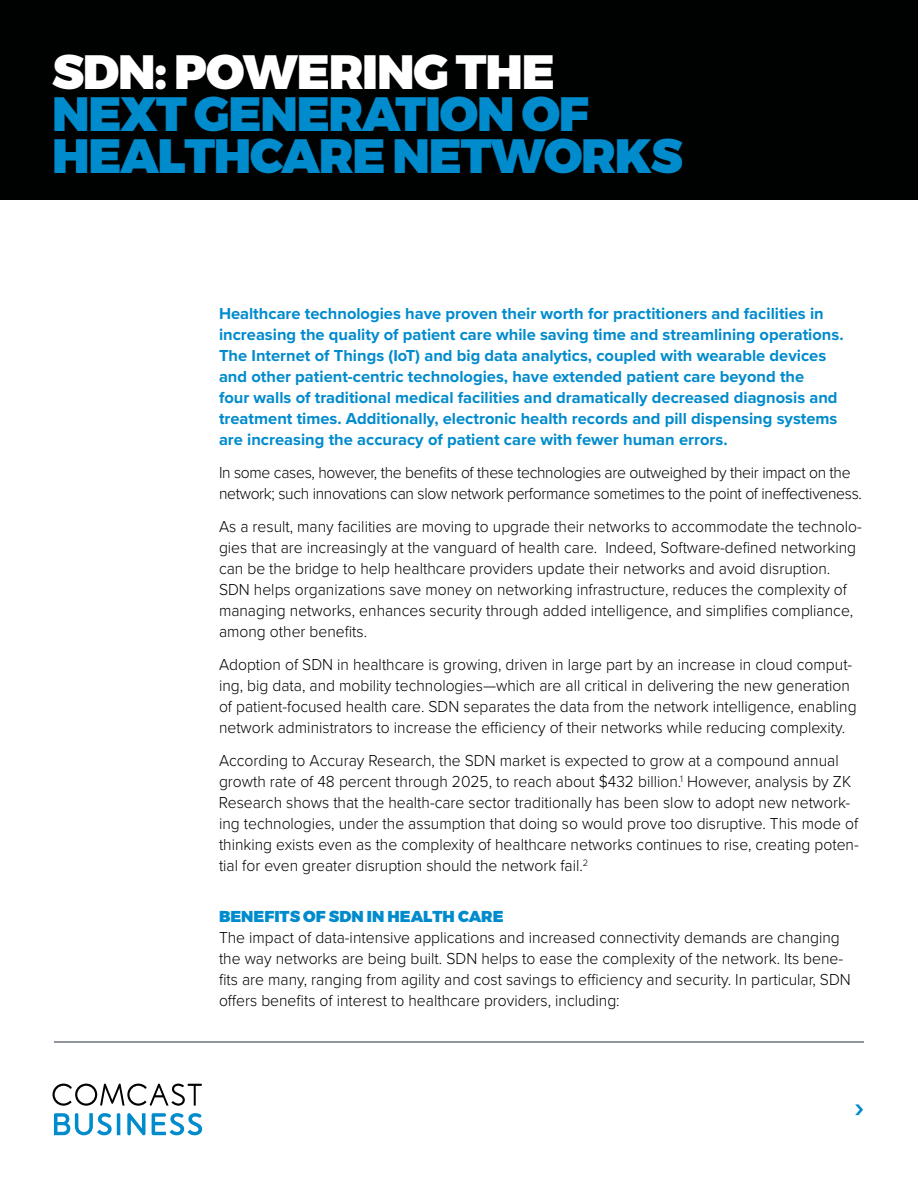
<style>
.page{position:relative;width:918px;height:1188px;background:#fff}
.page>*{position:absolute;margin:0;border:0;box-sizing:border-box;transform-origin:0 0}
.t1{font:900 48px/42px "Montserrat";letter-spacing:-.025em;color:#008bcd}
.t2{font:900 48px "Montserrat";letter-spacing:-.025em;color:#fff}
.t3{font:700 30px "Proxima Nova";color:#008bcd;scale:.95 1}
.t4{font:300 16.5px/21px "Proxima Nova";color:#000;scale:.95 1}
.t5{font:700 16.5px/21px "Proxima Nova";color:#008bcd}
.t6{font:300 16.5px/21px "Proxima Nova";letter-spacing:-.02em;color:#000;scale:.95 1}
.t7{font:900 15.75px "Montserrat";color:#008bcd}
</style>
<div class="page">
<div style="left:0;top:0;width:918px;height:200px;background:#000101"></div>
<hr style="left:54px;top:1041px;width:810px;height:1px;background:#91969d">
<svg style="left:53px;top:1084px;width:149px;height:22px"></svg>
<svg style="left:127px;top:1113px;width:18px;height:22px"></svg>
<svg style="left:54px;top:1113px;width:66px;height:22px"></svg>
<svg style="left:152px;top:1113px;width:50px;height:22px"></svg>
<h1 class="t2" style="left:52px;top:33px;width:504px">SDN: POWERING THE</h1>
<h1 class="t1" style="left:52px;top:94px;width:632px">NEXT GENERATION OF<br>HEALTHCARE NETWORKS</h1>
<p class="t5" style="left:219px;top:304px;width:626px">Healthcare technologies have proven their worth for practitioners and facilities in increasing the quality of patient care while saving time and streamlining operations.<br>The Internet of Things (IoT) and big data analytics, coupled with wearable devices and other patient-centric technologies, have extended patient care beyond the<br>four walls of traditional medical facilities and dramatically decreased diagnosis and treatment times. Additionally, electronic health records and pill dispensing systems are increasing the accuracy of patient care with fewer human errors.</p>
<p class="t6" style="left:219px;top:462px;width:678px">In some cases, however, the benefits of these technologies are outweighed by their impact on the network; such innovations can slow network performance sometimes to the point of ineffectiveness.</p>
<p class="t4" style="left:219px;top:516px;width:678px">As a result, many facilities are moving to upgrade their networks to accommodate the technolo&shy;gies that are increasingly at the vanguard of health care. Indeed, Software-defined networking can be the bridge to help healthcare providers update their networks and avoid disruption.<br>SDN helps organizations save money on networking infrastructure, reduces the complexity of managing networks, enhances security through added intelligence, and simplifies compliance, among other benefits.</p>
<p class="t4" style="left:219px;top:654px;width:673px">Adoption of SDN in healthcare is growing, driven in large part by an increase in cloud comput&shy;ing, big data, and mobility technologies—which are all critical in delivering the new generation of patient-focused health care. SDN separates the data from the network intelligence, enabling network administrators to increase the efficiency of their networks while reducing complexity.</p>
<p class="t4" style="left:219px;top:750px;width:675px">According to Accuray Research, the SDN market is expected to grow at a compound annual growth rate of 48 percent through 2025, to reach about $432 billion.<sup>1</sup> However, analysis by ZK Research shows that the health-care sector traditionally has been slow to adopt new network&shy;ing technologies, under the assumption that doing so would prove too disruptive. This mode of thinking exists even as the complexity of healthcare networks continues to rise, creating poten&shy;tial for even greater disruption should the network fail.<sup>2</sup></p>
<p class="t7" style="left:219px;top:903px;width:286px">BENEFITS OF SDN IN HEALTH CARE</p>
<p class="t4" style="left:219px;top:927px;width:667px">The impact of data-intensive applications and increased connectivity demands are changing the way networks are being built. SDN helps to ease the complexity of the network. Its bene&shy;fits are many, ranging from agility and cost savings to efficiency and security. In particular, SDN offers benefits of interest to healthcare providers, including:</p>
<h2 class="t3" style="left:854px;top:1092px;width:12px">›</h2>
</div>
